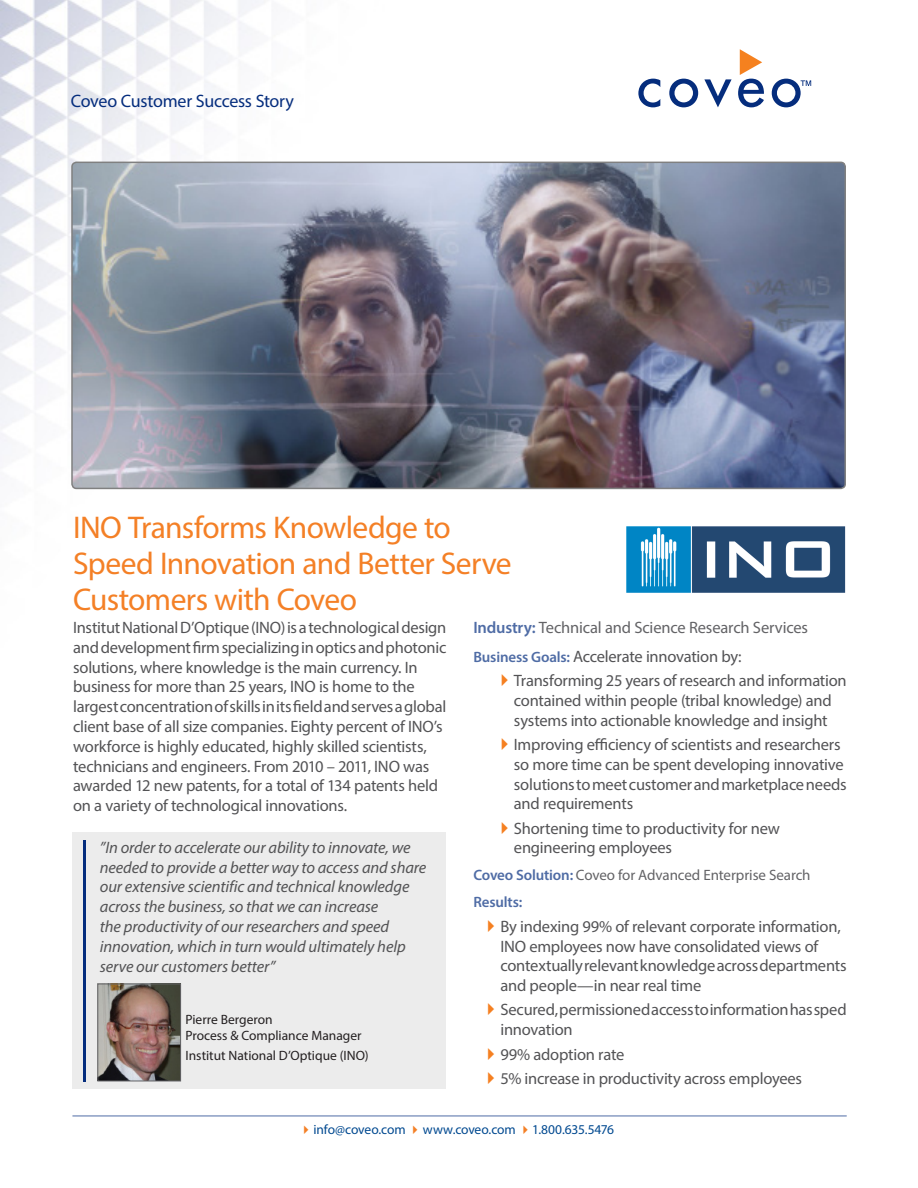
<style>
.page{position:relative;width:918px;height:1188px;background:#fff}
.page>*{position:absolute;margin:0;border:0;box-sizing:border-box;transform-origin:0 0}
.Datasheet_Body{font:31.5px/36px "Myriad Pro";letter-spacing:-.02em;color:#f48026}
.t1{font:18px "Myriad Pro";letter-spacing:-.02em;color:#052d7d}
.Datasheet_Body-2{font:16.5px/19.8px "Myriad Pro";letter-spacing:-.015em;color:#535355}
.Datasheet_Pull_Quote{font:italic 16.5px/19.8px "Myriad Pro";letter-spacing:-.005em;color:#535355}
.Datasheet_Body-3{font:16.5px "Myriad Pro";letter-spacing:-.01em;color:#636366}
.Text_sidebar{font:16.5px "Myriad Pro";letter-spacing:-.015em;color:#535355}
.Text_sidebar-2{font:15px "Myriad Pro";letter-spacing:-.005em;color:#636366}
.Text_sidebar-3{font:600 15px "Myriad Pro";letter-spacing:-.01em;color:#4f6ca5}
.Datasheet_Pull_Quote-2{font:13.5px/16.2px "Myriad Pro";color:#231f20}
.Datasheet_Body-4{font:13.5px "Myriad Pro";letter-spacing:-.01em;color:#014990}
.s1{font-weight:600;color:#4f6ca5}
.s2{font-weight:600;font-size:15px;color:#4f6ca5}
.s3{color:#f48026}
</style>
<div class="page">
<img style="left:0;top:0;width:843px;height:833px">
<svg style="left:638px;top:79px;width:22px;height:28px"></svg>
<svg style="left:669px;top:79px;width:29px;height:28px"></svg>
<svg style="left:772px;top:79px;width:39px;height:28px"></svg>
<svg style="left:704px;top:79px;width:28px;height:28px"></svg>
<svg style="left:738px;top:49px;width:26px;height:58px"></svg>
<hr style="left:73px;top:1116px;width:773px;height:1px;background:#4f6ca5">
<img style="left:74px;top:165px;width:769px;height:321px">
<div style="left:71px;top:162px;width:775px;height:327px;border:2px solid #808080;border-radius:4px"></div>
<img style="left:626px;top:526px;width:220px;height:68px">
<div style="left:72px;top:833px;width:374px;height:256px;background:#ececec"></div>
<img style="left:99px;top:986px;width:80px;height:93px">
<div style="left:97px;top:984px;width:84px;height:97px;border:1px solid #636366"></div>
<hr style="left:83px;top:840px;width:3px;height:242px;background:#052d7d">
<svg style="left:502px;top:674px;width:6px;height:12px"></svg>
<svg style="left:502px;top:738px;width:6px;height:12px"></svg>
<svg style="left:502px;top:822px;width:6px;height:11px"></svg>
<p class="t1" style="left:71px;top:90px;width:225px">Coveo Customer Success Story</p>
<p class="Datasheet_Body" style="left:73px;top:509px;width:440px">INO Transforms Knowledge to<br>Speed Innovation and Better Serve<br>Customers with Coveo</p>
<p class="Datasheet_Body-2" style="left:73px;top:617px;width:375px">Institut National D’Optique (INO) is a technological design and development firm specializing in optics and photonic solutions, where knowledge is the main currency. In business for more than 25 years, INO is home to the largest concentration of skills in its field and serves a global client base of all size companies. Eighty percent of INO’s workforce is highly educated, highly skilled scientists, technicians and engineers. From 2010 – 2011, INO was awarded 12 new patents, for a total of 134 patents held on a variety of technological innovations.</p>
<p class="Datasheet_Body-3" style="left:473px;top:617px;width:336px"><span class="s1">Industry:</span> Technical and Science Research Services</p>
<p class="Text_sidebar" style="left:473px;top:646px;width:270px"><span class="s2">Business Goals:</span> Accelerate innovation by:</p>
<p class="Datasheet_Body-2" style="left:514px;top:670px;width:334px">Transforming 25 years of research and information contained within people (tribal knowledge) and systems into actionable knowledge and insight</p>
<p class="Datasheet_Body-2" style="left:514px;top:734px;width:334px">Improving efficiency of scientists and researchers so more time can be spent developing innovative solutions to meet customer and marketplace needs and requirements</p>
<p class="Datasheet_Body-2" style="left:514px;top:818px;width:268px">Shortening time to productivity for new engineering employees</p>
<p class="Text_sidebar-2" style="left:473px;top:866px;width:339px"><span class="s1">Coveo Solution:</span> Coveo for Advanced Enterprise Search</p>
<p class="Text_sidebar-3" style="left:473px;top:893px;width:50px">Results:</p>
<p class="Datasheet_Body-2" style="left:500px;top:916px;width:348px">By indexing 99% of relevant corporate information, INO employees now have consolidated views of contextually relevant knowledge across departments and people—in near real time</p>
<p class="Datasheet_Body-2" style="left:500px;top:1000px;width:348px">Secured, permissioned access to information has sped innovation</p>
<p class="Datasheet_Body-2" style="left:500px;top:1044px;width:126px">99% adoption rate</p>
<p class="Datasheet_Body-2" style="left:500px;top:1068px;width:303px">5% increase in productivity across employees</p>
<p class="Datasheet_Pull_Quote" style="left:100px;top:837px;width:328px">”In order to accelerate our ability to innovate, we needed to provide a better way to access and share our extensive scientific and technical knowledge across the business, so that we can increase<br>the productivity of our researchers and speed innovation, which in turn would ultimately help serve our customers better”</p>
<p class="Datasheet_Pull_Quote-2" style="left:185px;top:1011px;width:178px">Pierre Bergeron<br>Process &amp; Compliance Manager</p>
<p class="Datasheet_Pull_Quote-2" style="left:185px;top:1047px;width:185px">Institut National D’Optique (INO)</p>
<p class="Datasheet_Body-4" style="left:299px;top:1121px;width:317px"><span class="s3">✔</span>info@coveo.com <span class="s3">✔</span>www.coveo.com <span class="s3">✔</span>1.800.635.5476</p>
</div>
